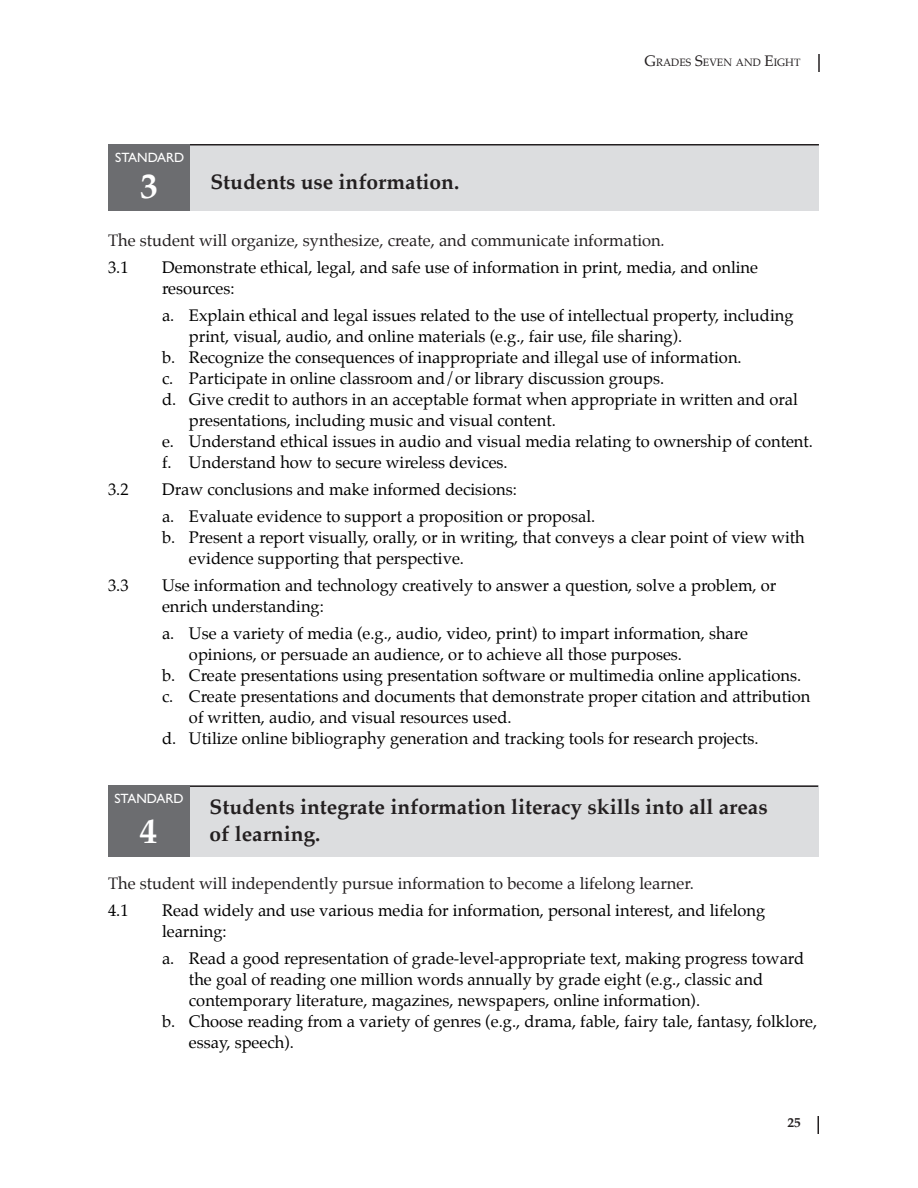
<style>
.page{position:relative;width:918px;height:1188px;background:#fff}
.page>*{position:absolute;margin:0;border:0;box-sizing:border-box;transform-origin:0 0}
.t1{font:700 36px "Palatino";color:#fff}
.t2{font:700 21px/27px "Palatino";color:#231f20}
.t3{font:16.5px/21px "Palatino";color:#010000}
.t4{font:16.5px "Palatino";color:#231f20}
.t5{font:13.5px "Gill Sans";color:#fff}
.t6{font:700 13.5px "Palatino";color:#231f20}
.t7{font:10.5px "Palatino";color:#231f20}
.s1{font-size:15px}
.s2{font-style:italic}
</style>
<div class="page">
<svg style="left:818px;top:1116px;width:1px;height:18px"></svg>
<svg style="left:818px;top:54px;width:2px;height:18px"></svg>
<div style="left:190px;top:144px;width:629px;height:67px;background:#dcdddf"></div>
<hr style="left:109px;top:144px;width:710px;height:2px;background:#231f20">
<div style="left:189px;top:785px;width:629px;height:72px;background:#dcdddf"></div>
<hr style="left:108px;top:785px;width:710px;height:2px;background:#231f20">
<div style="left:109px;top:144px;width:81px;height:67px;background:#6c6d70"></div>
<div style="left:108px;top:785px;width:81px;height:72px;background:#6c6d70"></div>
<p class="t7" style="left:645px;top:54px;width:157px"><span class="s1">G</span>RADES <span class="s1">S</span>EVEN AND <span class="s1">E</span>IGHT</p>
<p class="t5" style="left:115px;top:149px;width:71px">STANDARD</p>
<p class="t1" style="left:140px;top:155px;width:19px">3</p>
<p class="t2" style="left:210px;top:168px;width:251px">Students use information.</p>
<p class="t4" style="left:108px;top:227px;width:559px">The student will organize, synthesize, create, and communicate information<span class="s2">.</span></p>
<p class="t3" style="left:108px;top:257px;width:22px">3.1</p>
<p class="t3" style="left:162px;top:257px;width:598px">Demonstrate ethical, legal, and safe use of information in print, media, and online resources:</p>
<p class="t3" style="left:189px;top:305px;width:606px;text-indent:-27px">a. Explain ethical and legal issues related to the use of intellectual property, including print, visual, audio, and online materials (e.g., fair use, file sharing).</p>
<p class="t3" style="left:162px;top:347px;width:581px">b. Recognize the consequences of inappropriate and illegal use of information.</p>
<p class="t3" style="left:162px;top:368px;width:504px">c. Participate in online classroom and/or library discussion groups.</p>
<p class="t3" style="left:189px;top:389px;width:610px;text-indent:-27px">d. Give credit to authors in an acceptable format when appropriate in written and oral presentations, including music and visual content.</p>
<p class="t3" style="left:162px;top:431px;width:653px">e. Understand ethical issues in audio and visual media relating to ownership of content.</p>
<p class="t3" style="left:162px;top:452px;width:347px">f. Understand how to secure wireless devices.</p>
<p class="t3" style="left:108px;top:479px;width:22px">3.2</p>
<p class="t3" style="left:162px;top:479px;width:356px">Draw conclusions and make informed decisions:</p>
<p class="t3" style="left:162px;top:506px;width:435px">a. Evaluate evidence to support a proposition or proposal.</p>
<p class="t3" style="left:189px;top:527px;width:617px;text-indent:-27px">b. Present a report visually, orally, or in writing, that conveys a clear point of view with evidence supporting that perspective.</p>
<p class="t3" style="left:108px;top:575px;width:22px">3.3</p>
<p class="t3" style="left:162px;top:575px;width:616px">Use information and technology creatively to answer a question, solve a problem, or enrich understanding:</p>
<p class="t3" style="left:189px;top:623px;width:561px;text-indent:-27px">a. Use a variety of media (e.g., audio, video, print) to impart information, share opinions, or persuade an audience, or to achieve all those purposes.</p>
<p class="t3" style="left:162px;top:665px;width:641px">b. Create presentations using presentation software or multimedia online applications.</p>
<p class="t3" style="left:189px;top:686px;width:623px;text-indent:-27px">c. Create presentations and documents that demonstrate proper citation and attribution of written, audio, and visual resources used.</p>
<p class="t3" style="left:162px;top:728px;width:598px">d. Utilize online bibliography generation and tracking tools for research projects.</p>
<p class="t5" style="left:114px;top:791px;width:71px">STANDARD</p>
<p class="t1" style="left:140px;top:800px;width:19px">4</p>
<p class="t2" style="left:210px;top:793px;width:560px">Students integrate information literacy skills into all areas of learning.</p>
<p class="t4" style="left:108px;top:870px;width:587px">The student will independently pursue information to become a lifelong learner.</p>
<p class="t3" style="left:108px;top:900px;width:22px">4.1</p>
<p class="t3" style="left:162px;top:900px;width:605px">Read widely and use various media for information, personal interest, and lifelong learning:</p>
<p class="t3" style="left:189px;top:948px;width:617px;text-indent:-27px">a. Read a good representation of grade-level-appropriate text, making progress toward the goal of reading one million words annually by grade eight (e.g., classic and contemporary literature, magazines, newspapers, online information).</p>
<p class="t3" style="left:189px;top:1011px;width:630px;text-indent:-27px">b. Choose reading from a variety of genres (e.g., drama, fable, fairy tale, fantasy, folklore, essay, speech).</p>
<p class="t6" style="left:788px;top:1111px;width:15px">25</p>
</div>
